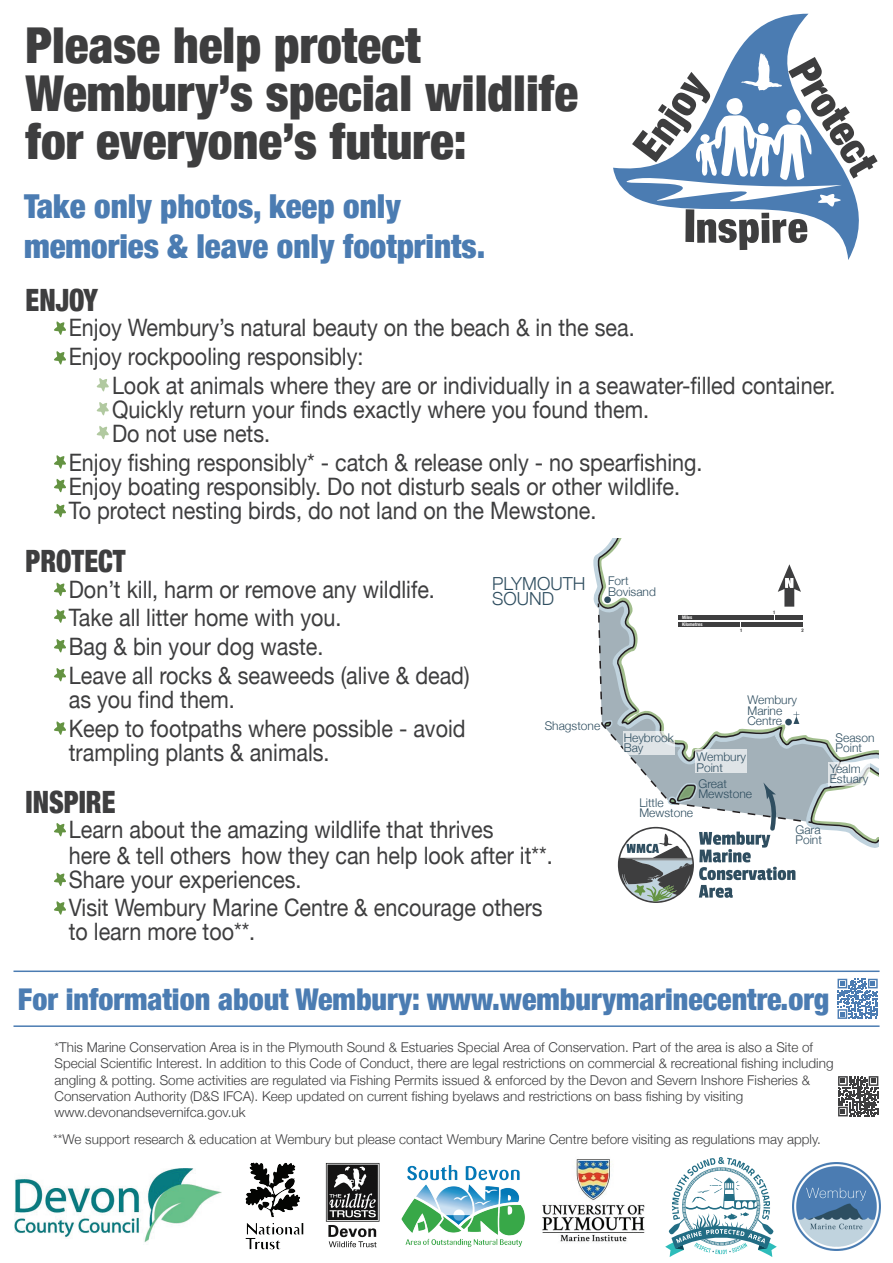
<style>
.page{position:relative;width:893px;height:1263px;background:#fff}
.page>*{position:absolute;margin:0;border:0;box-sizing:border-box;transform-origin:0 0}
.t1{font:900 condensed 49.5px/48px "Helvetica Neue";color:#3e3e3f}
.t2{font:900 condensed 33px/40.5px "Helvetica Neue";color:#4b7cb2}
.t3{font:900 condensed 30.75px "Helvetica Neue";color:#3e3e3f;scale:.9 1}
.t4{font:900 condensed 30px "Helvetica Neue";color:#4b7cb2}
.t5{font:24px/28.8px "Helvetica Neue";color:#3e3e3f;scale:.9 1}
.t6{font:300 18px/15px "Helvetica Neue";color:#2f4e60}
.t7{font:300 13.5px/16.2px "Helvetica Neue";color:#3e3e3f}
.t8{font:300 12px/10.5px "Helvetica Neue";color:#2f4e60}
.t9{font:700 condensed 4.8px "Helvetica Neue";color:#fff}
.t10{font:700 condensed 4.8px "Helvetica Neue";color:#3e3e3f}
</style>
<div class="page">
<img style="left:542px;top:1159px;width:103px;height:83px">
<img style="left:15px;top:1168px;width:206px;height:74px">
<img style="left:245px;top:1163px;width:58px;height:87px">
<img style="left:401px;top:1166px;width:124px;height:81px">
<img style="left:325px;top:1163px;width:55px;height:85px">
<img style="left:792px;top:1162px;width:89px;height:88px">
<hr style="left:14px;top:1025px;width:865px;height:2px;background:#4b7cb2">
<hr style="left:14px;top:970px;width:865px;height:2px;background:#4b7cb2">
<svg style="left:54px;top:321px;width:12px;height:14px"></svg>
<svg style="left:54px;top:351px;width:12px;height:14px"></svg>
<svg style="left:54px;top:455px;width:12px;height:63px"></svg>
<svg style="left:54px;top:582px;width:12px;height:41px"></svg>
<svg style="left:54px;top:639px;width:12px;height:14px"></svg>
<svg style="left:54px;top:668px;width:12px;height:14px"></svg>
<svg style="left:54px;top:721px;width:12px;height:14px"></svg>
<svg style="left:54px;top:872px;width:12px;height:14px"></svg>
<svg style="left:54px;top:901px;width:12px;height:14px"></svg>
<svg style="left:54px;top:823px;width:12px;height:14px"></svg>
<svg style="left:97px;top:378px;width:12px;height:13px"></svg>
<svg style="left:97px;top:402px;width:12px;height:13px"></svg>
<svg style="left:97px;top:426px;width:12px;height:13px"></svg>
<svg style="left:737px;top:13px;width:116px;height:247px"></svg>
<svg style="left:613px;top:52px;width:265px;height:198px"></svg>
<svg style="left:593px;top:538px;width:286px;height:310px"></svg>
<svg style="left:778px;top:564px;width:23px;height:43px"></svg>
<svg style="left:598px;top:615px;width:216px;height:288px"></svg>
<div style="left:785px;top:719px;width:7px;height:6px;background:#2f4e60;border-radius:50%"></div>
<div style="left:604px;top:596px;width:7px;height:7px;background:#2f4e60;border-radius:50%"></div>
<svg style="left:828px;top:759px;width:15px;height:30px"></svg>
<svg style="left:623px;top:731px;width:51px;height:24px"></svg>
<div style="left:696px;top:749px;width:51px;height:24px;background:#dfe4e7"></div>
<svg style="left:828px;top:762px;width:42px;height:24px"></svg>
<svg style="left:665px;top:1157px;width:112px;height:100px"></svg>
<svg style="left:837px;top:979px;width:41px;height:40px"></svg>
<svg style="left:838px;top:1076px;width:40px;height:40px"></svg>
<h1 class="t1" style="left:26px;top:19px;width:554px">Please help protect<br>Wembury’s special wildlife for everyone’s future:</h1>
<h2 class="t2" style="left:24px;top:184px;width:463px">Take only photos, keep only memories &amp; leave only footprints.</h2>
<p class="t3" style="left:26px;top:274px;width:82px">ENJOY</p>
<p class="t5" style="left:69px;top:315px;width:630px">Enjoy Wembury’s natural beauty on the beach &amp; in the sea.<br>Enjoy rockpooling responsibly:</p>
<p class="t5" style="left:112px;top:375px;width:805px;line-height:24px">Look at animals where they are or individually in a seawater-filled container.<br>Quickly return your finds exactly where you found them.<br>Do not use nets.</p>
<p class="t5" style="left:69px;top:451px;width:706px;line-height:24px">Enjoy fishing responsibly* - catch &amp; release only - no spearfishing.<br>Enjoy boating responsibly. Do not disturb seals or other wildlife.<br>To protect nesting birds, do not land on the Mewstone.</p>
<p class="t3" style="left:26px;top:536px;width:113px">PROTECT</p>
<p class="t5" style="left:69px;top:576px;width:447px">Don’t kill, harm or remove any wildlife.<br>Take all litter home with you.<br>Bag &amp; bin your dog waste.<br>Leave all rocks &amp; seaweeds (alive &amp; dead)</p>
<p class="t5" style="left:69px;top:686px;width:442px">as you find them.<br>Keep to footpaths where possible - avoid</p>
<p class="t5" style="left:69px;top:739px;width:291px">trampling plants &amp; animals.</p>
<p class="t3" style="left:26px;top:776px;width:101px">INSPIRE</p>
<p class="t5" style="left:69px;top:819px;width:539px;line-height:24.8px">Learn about the amazing wildlife that thrives<br>here &amp; tell others how they can help look after it**.<br>Share your experiences.</p>
<p class="t5" style="left:69px;top:897px;width:528px;line-height:24px">Visit Wembury Marine Centre &amp; encourage others to learn more too**.</p>
<p class="t6" style="left:492px;top:575px;width:95px">PLYMOUTH<br>SOUND</p>
<p class="t8" style="left:608px;top:575px;width:49px">Fort<br>Bovisand</p>
<p class="t10" style="left:773px;top:608px;width:4px">1</p>
<p class="t9" style="left:682px;top:614px;width:12px">Miles</p>
<p class="t9" style="left:682px;top:621px;width:22px">Kilometres</p>
<p class="t10" style="left:740px;top:626px;width:4px">1</p>
<p class="t10" style="left:801px;top:626px;width:4px">2</p>
<p class="t8" style="left:747px;top:694px;width:51px">Wembury<br>Marine<br>Centre</p>
<p class="t8" style="left:545px;top:720px;width:57px">Shagstone</p>
<p class="t8" style="left:836px;top:731px;width:40px">Season<br>Point</p>
<p class="t8" style="left:624px;top:731px;width:52px">Heybrook<br>Bay</p>
<p class="t8" style="left:696px;top:751px;width:51px">Wembury<br>Point</p>
<p class="t8" style="left:830px;top:762px;width:40px">Yealm<br>Estuary</p>
<p class="t8" style="left:698px;top:777px;width:55px">Great<br>Mewstone</p>
<p class="t8" style="left:639px;top:796px;width:55px">Little<br>Mewstone</p>
<p class="t8" style="left:795px;top:823px;width:28px">Gara<br>Point</p>
<p class="t4" style="left:18px;top:975px;width:813px">For information about Wembury: www.wemburymarinecentre.org</p>
<p class="t7" style="left:55px;top:1038px;width:780px">*This Marine Conservation Area is in the Plymouth Sound &amp; Estuaries Special Area of Conservation. Part of the area is also a Site of Special Scientific Interest. In addition to this Code of Conduct, there are legal restrictions on commercial &amp; recreational fishing including angling &amp; potting. Some activities are regulated via Fishing Permits issued &amp; enforced by the Devon and Severn Inshore Fisheries &amp; Conservation Authority (D&amp;S IFCA). Keep updated on current fishing byelaws and restrictions on bass fishing by visiting www.devonandsevernifca.gov.uk</p>
<p class="t7" style="left:53px;top:1129px;width:769px">**We support research &amp; education at Wembury but please contact Wembury Marine Centre before visiting as regulations may apply.</p>
</div>
